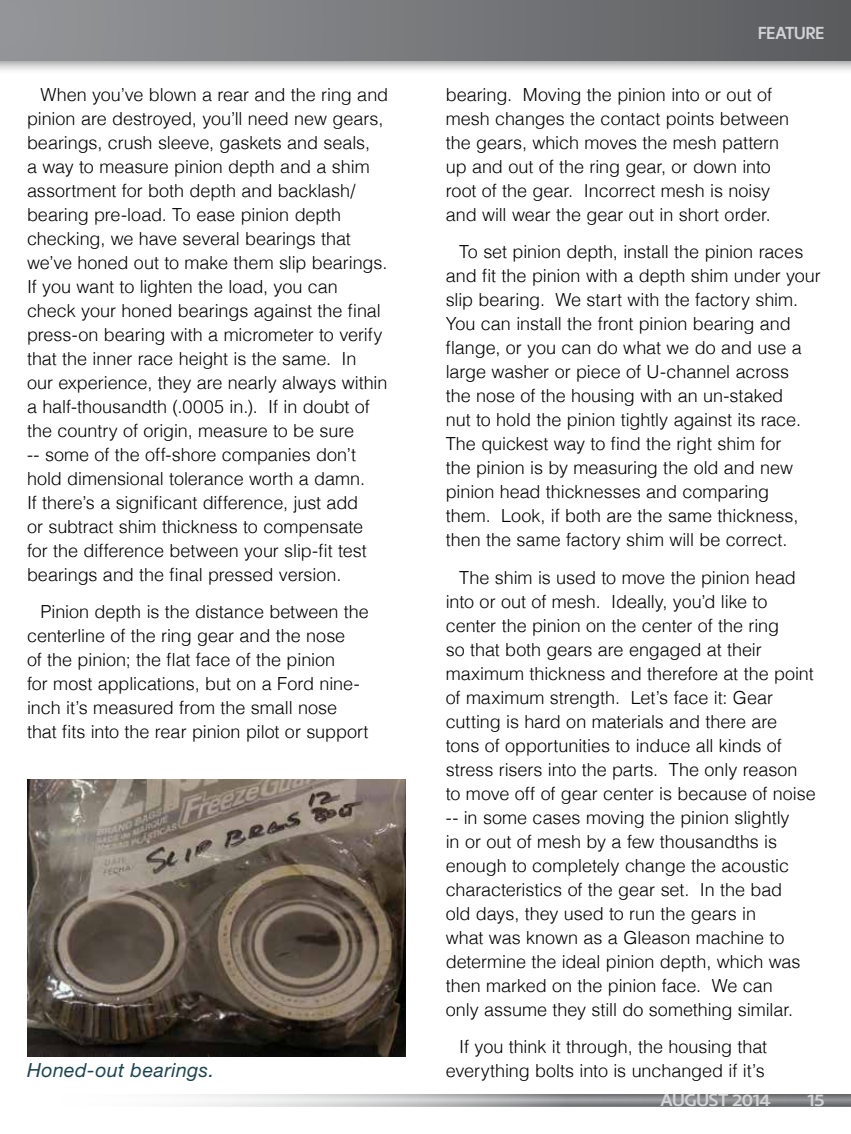
<style>
.page{position:relative;width:851px;height:1134px;background:#fff}
.page>*{position:absolute;margin:0;border:0;box-sizing:border-box;transform-origin:0 0}
.t1{font:italic 19.5px "Helvetica Neue";letter-spacing:.025em;color:#1d4453}
.Content{font:300 18px/24px "Helvetica";color:#000}
.t2{font:700 16.5px "Machinato";letter-spacing:-.01em;color:#d1d3d4;scale:1.1 1}
.t3{font:700 16.5px "Machinato";letter-spacing:-.01em;color:#d1d3d4}
</style>
<div class="page">
<div style="left:26px;top:1093px;width:824px;height:15px;background:#000;opacity:.5"></div>
<div style="left:0;top:0;width:850px;height:75px;background:#000;opacity:.75"></div>
<div style="left:0;top:0;width:850px;height:60px;background:linear-gradient(to right,#959799,#5b5c5e)"></div>
<img style="left:27px;top:780px;width:378px;height:277px">
<p class="Content" style="left:27px;top:82px;width:363px;text-indent:14px">When you’ve blown a rear and the ring and pinion are destroyed, you’ll need new gears, bearings, crush sleeve, gaskets and seals,<br>a way to measure pinion depth and a shim assortment for both depth and backlash/ bearing pre-load. To ease pinion depth checking, we have several bearings that we’ve honed out to make them slip bearings.<br>If you want to lighten the load, you can check your honed bearings against the final press-on bearing with a micrometer to verify that the inner race height is the same. In<br>our experience, they are nearly always within a half-thousandth (.0005 in.). If in doubt of the country of origin, measure to be sure<br>-- some of the off-shore companies don’t hold dimensional tolerance worth a damn.<br>If there’s a significant difference, just add<br>or subtract shim thickness to compensate for the difference between your slip-fit test bearings and the final pressed version.</p>
<p class="Content" style="left:27px;top:600px;width:343px;text-indent:14px">Pinion depth is the distance between the centerline of the ring gear and the nose<br>of the pinion; the flat face of the pinion<br>for most applications, but on a Ford nine&shy;inch it’s measured from the small nose that fits into the rear pinion pilot or support</p>
<p class="t1" style="left:27px;top:1058px;width:189px">Honed-out bearings.</p>
<p class="t3" style="left:757px;top:22px;width:68px">FEATURE</p>
<p class="Content" style="left:446px;top:82px;width:345px">bearing. Moving the pinion into or out of mesh changes the contact points between the gears, which moves the mesh pattern up and out of the ring gear, or down into root of the gear. Incorrect mesh is noisy and will wear the gear out in short order.</p>
<p class="Content" style="left:446px;top:240px;width:376px;text-indent:14px">To set pinion depth, install the pinion races and fit the pinion with a depth shim under your slip bearing. We start with the factory shim.<br>You can install the front pinion bearing and flange, or you can do what we do and use a large washer or piece of U-channel across<br>the nose of the housing with an un-staked<br>nut to hold the pinion tightly against its race.<br>The quickest way to find the right shim for<br>the pinion is by measuring the old and new pinion head thicknesses and comparing<br>them. Look, if both are the same thickness, then the same factory shim will be correct.</p>
<p class="Content" style="left:446px;top:565px;width:371px;text-indent:14px">The shim is used to move the pinion head into or out of mesh. Ideally, you’d like to center the pinion on the center of the ring<br>so that both gears are engaged at their maximum thickness and therefore at the point of maximum strength. Let’s face it: Gear cutting is hard on materials and there are<br>tons of opportunities to induce all kinds of stress risers into the parts. The only reason to move off of gear center is because of noise -- in some cases moving the pinion slightly<br>in or out of mesh by a few thousandths is enough to completely change the acoustic characteristics of the gear set. In the bad<br>old days, they used to run the gears in<br>what was known as a Gleason machine to determine the ideal pinion depth, which was then marked on the pinion face. We can<br>only assume they still do something similar.</p>
<p class="Content" style="left:446px;top:1035px;width:323px;text-align:right">If you think it through, the housing that everything bolts into is unchanged if it’s</p>
<p class="t2" style="left:660px;top:1089px;width:101px">AUGUST 2014</p>
<p class="t2" style="left:807px;top:1089px;width:17px">15</p>
</div>
